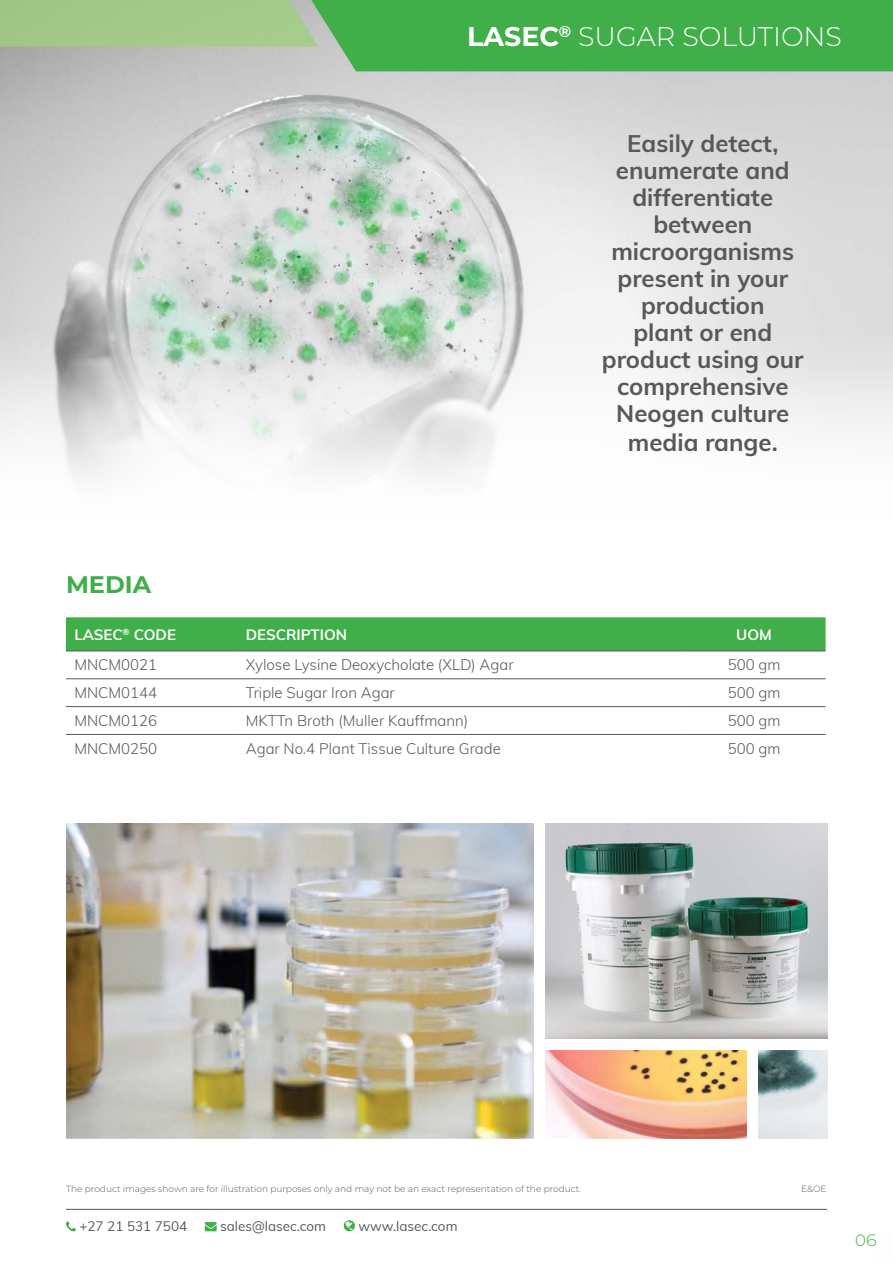
<style>
.page{position:relative;width:893px;height:1263px;background:#fff}
.page>*{position:absolute;margin:0;border:0;box-sizing:border-box;transform-origin:0 0}
.t1{font:300 27px "Montserrat";color:#fff}
.t2{font:700 24px/27.2px "Muli";color:#57585a;text-align:center}
.t3{font:700 24px "Montserrat";color:#40ae49}
.t4{font:300 16.5px "Montserrat";color:#40ae49}
.t5{font:300 15px "Muli";color:#57585a}
.t6{font:700 15px "Muli";color:#fff}
.t7{font:13.5px "Muli";color:#57585a}
.t8{font:300 9px "Montserrat";color:#57585a}
.s1{font-weight:700}
</style>
<div class="page">
<img style="left:0;top:71px;width:893px;height:257px">
<div style="left:66px;top:617px;width:760px;height:33px;background:#40ae49"></div>
<hr style="left:66px;top:650px;width:171px;height:1px;background:#57585a">
<hr style="left:237px;top:650px;width:446px;height:1px;background:#57585a">
<hr style="left:683px;top:650px;width:143px;height:1px;background:#57585a">
<hr style="left:66px;top:678px;width:171px;height:1px;background:#57585a">
<hr style="left:237px;top:678px;width:446px;height:1px;background:#57585a">
<hr style="left:683px;top:678px;width:143px;height:1px;background:#57585a">
<hr style="left:66px;top:706px;width:171px;height:1px;background:#57585a">
<hr style="left:237px;top:706px;width:446px;height:1px;background:#57585a">
<hr style="left:683px;top:706px;width:143px;height:1px;background:#57585a">
<hr style="left:66px;top:734px;width:171px;height:1px;background:#57585a">
<hr style="left:237px;top:734px;width:446px;height:1px;background:#57585a">
<hr style="left:683px;top:734px;width:143px;height:1px;background:#57585a">
<img style="left:545px;top:824px;width:282px;height:215px">
<img style="left:66px;top:824px;width:468px;height:314px">
<img style="left:545px;top:1050px;width:202px;height:88px">
<img style="left:758px;top:1050px;width:69px;height:88px">
<hr style="left:66px;top:1209px;width:761px;height:1px;background:#57585a">
<svg style="left:66px;top:1221px;width:10px;height:10px"></svg>
<svg style="left:205px;top:1222px;width:12px;height:9px"></svg>
<svg style="left:344px;top:1220px;width:11px;height:11px"></svg>
<svg style="left:0;top:328px;width:893px;height:149px"></svg>
<svg style="left:0;top:0;width:893px;height:71px;background:#68b668"></svg>
<h1 class="t1" style="left:467px;top:18px;width:376px"><span class="s1">LASEC</span><sup>®</sup> SUGAR SOLUTIONS</h1>
<h2 class="t2" style="left:602px;top:129px;width:203px">Easily detect, enumerate and differentiate between microorganisms present in your production<br>plant or end product using our comprehensive<br>Neogen culture media range.</h2>
<h2 class="t3" style="left:66px;top:567px;width:87px">MEDIA</h2>
<p class="t6" style="left:74px;top:623px;width:103px">LASEC<sup>®</sup> CODE</p>
<p class="t6" style="left:246px;top:623px;width:103px">DESCRIPTION</p>
<p class="t6" style="left:736px;top:623px;width:37px">UOM</p>
<p class="t5" style="left:74px;top:654px;width:84px">MNCM0021</p>
<p class="t5" style="left:246px;top:654px;width:269px">Xylose Lysine Deoxycholate (XLD) Agar</p>
<p class="t5" style="left:728px;top:654px;width:54px">500 gm</p>
<p class="t5" style="left:74px;top:682px;width:84px">MNCM0144</p>
<p class="t5" style="left:246px;top:682px;width:150px">Triple Sugar Iron Agar</p>
<p class="t5" style="left:728px;top:682px;width:54px">500 gm</p>
<p class="t5" style="left:74px;top:710px;width:84px">MNCM0126</p>
<p class="t5" style="left:246px;top:710px;width:224px">MKTTn Broth (Muller Kauffmann)</p>
<p class="t5" style="left:728px;top:710px;width:54px">500 gm</p>
<p class="t5" style="left:74px;top:737px;width:84px">MNCM0250</p>
<p class="t5" style="left:246px;top:737px;width:256px">Agar No.4 Plant Tissue Culture Grade</p>
<p class="t5" style="left:728px;top:737px;width:54px">500 gm</p>
<p class="t8" style="left:66px;top:1183px;width:517px">The product images shown are for illustration purposes only and may not be an exact representation of the product.</p>
<p class="t8" style="left:801px;top:1183px;width:27px">E&amp;OE</p>
<p class="t7" style="left:79px;top:1216px;width:109px">+27 21 531 7504</p>
<p class="t7" style="left:220px;top:1216px;width:107px">sales@lasec.com</p>
<p class="t7" style="left:358px;top:1216px;width:101px">www.lasec.com</p>
<p class="t4" style="left:855px;top:1228px;width:22px">06</p>
</div>
